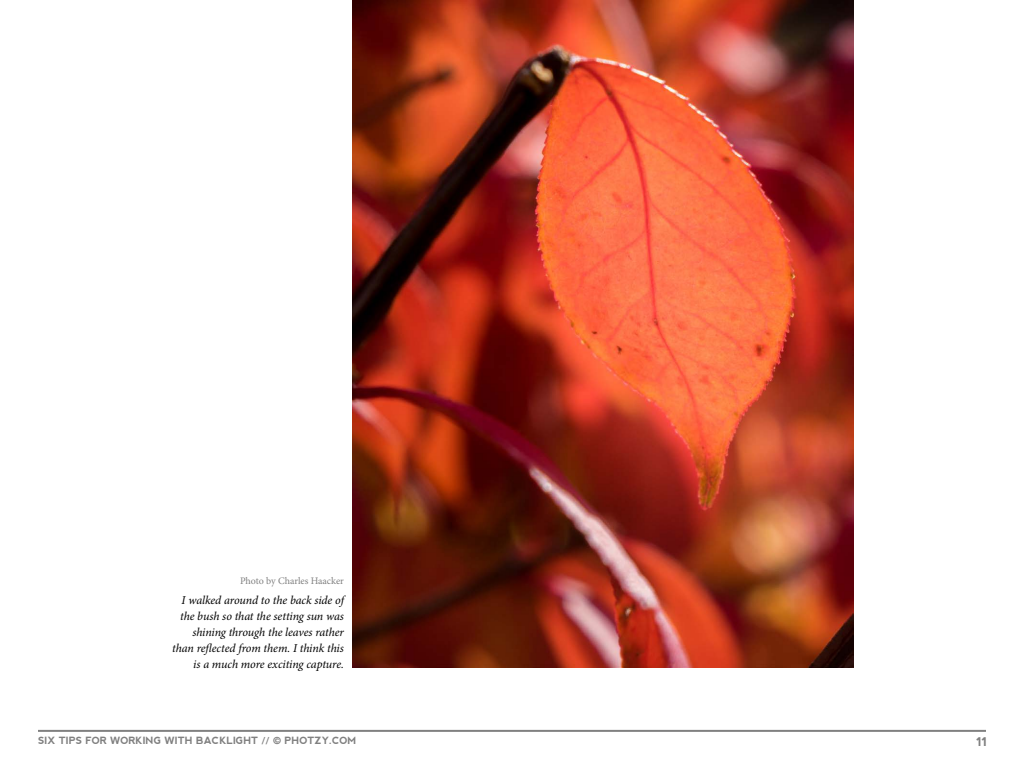
<style>
.page{position:relative;width:1024px;height:768px;background:#fff}
.page>*{position:absolute;margin:0;border:0;box-sizing:border-box;transform-origin:0 0}
.t1{font:italic 12px/16px "Minion Pro";letter-spacing:-.01em;color:#000;text-align:right}
.t2{font:700 12px "nevis";color:#808080}
.t3{font:700 10px "nevis";color:#808080}
.t4{font:10px "Minion Pro";letter-spacing:-.005em;color:#808080}
.s1{font-family:"Avenir LT";font-weight:900}
</style>
<div class="page">
<hr style="left:38px;top:730px;width:948px;height:2px;background:#808080">
<img style="left:353px;top:0;width:501px;height:668px">
<p class="t4" style="left:240px;top:574px;width:105px">Photo by Charles Haacker</p>
<p class="t1" style="left:172px;top:592px;width:173px">I walked around to the back side of the bush so that the setting sun was shining through the leaves rather than reflected from them. I think this is a much more exciting capture.</p>
<p class="t3" style="left:38px;top:735px;width:320px">SIX TIPS FOR WORKING WITH BACKLIGHT // <span class="s1">©</span> PHOTZY.COM</p>
<p class="t2" style="left:976px;top:735px;width:13px">11</p>
</div>
